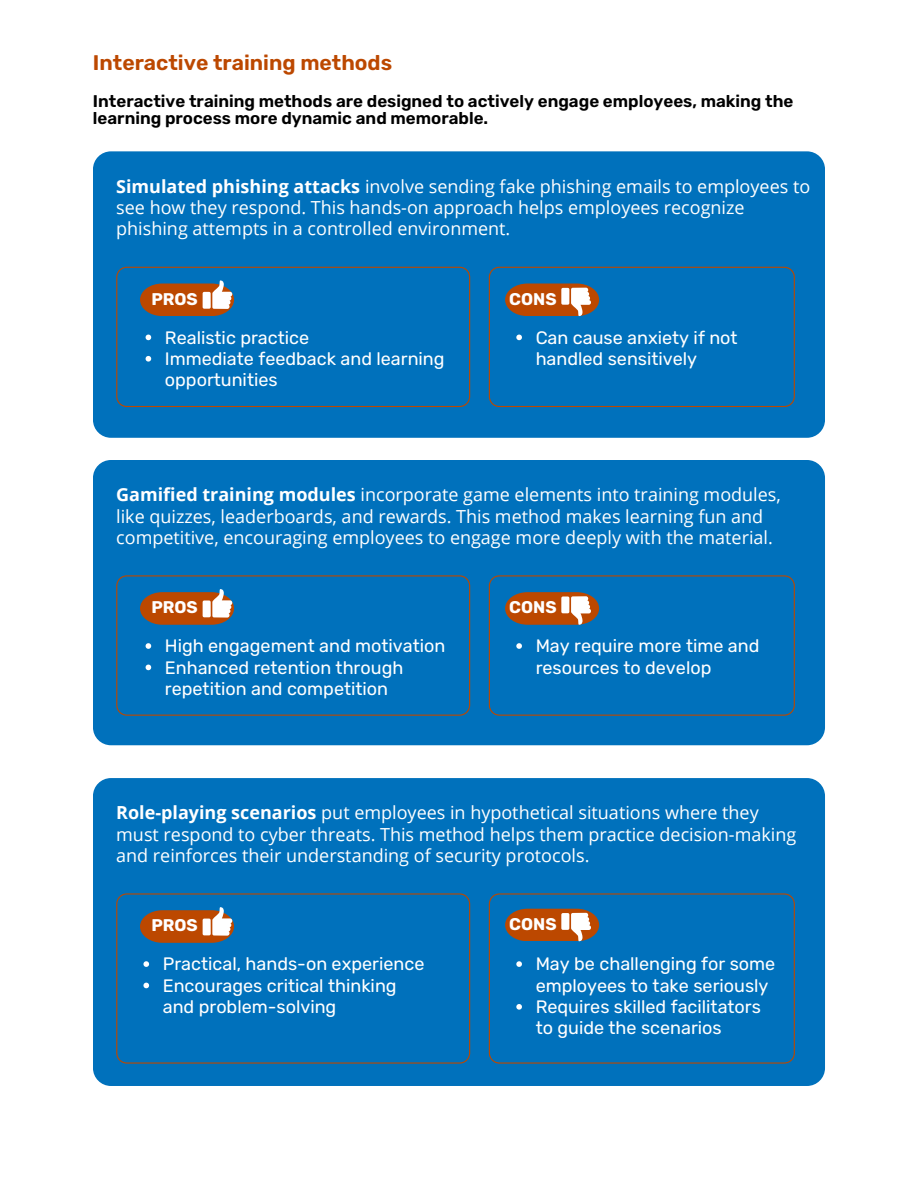
<style>
.page{position:relative;width:918px;height:1188px;background:#fff}
.page>*{position:absolute;margin:0;border:0;box-sizing:border-box;transform-origin:0 0}
.t1{font:600 21.15px "Rubik";color:#bc4800}
.t2{font:18px/21.3px "Open Sans";color:#fff}
.t3{font:18px/21.3px "Rubik";color:#fff}
.t4{font:600 16.95px/16.8px "Rubik";color:#000}
.t5{font:700 16.95px "Rubik";color:#fff}
.s1{font-weight:700}
</style>
<div class="page">
<div style="left:93px;top:151px;width:732px;height:287px;background:#0071bc;border-radius:18px"></div>
<svg style="left:116px;top:267px;width:354px;height:140px"></svg>
<svg style="left:140px;top:281px;width:94px;height:35px"></svg>
<svg style="left:146px;top:335px;width:5px;height:5px"></svg>
<svg style="left:146px;top:356px;width:5px;height:6px"></svg>
<svg style="left:489px;top:267px;width:306px;height:140px"></svg>
<div style="left:93px;top:460px;width:732px;height:285px;background:#0071bc;border-radius:18px"></div>
<svg style="left:116px;top:575px;width:354px;height:141px"></svg>
<svg style="left:140px;top:589px;width:94px;height:36px"></svg>
<svg style="left:146px;top:643px;width:5px;height:6px"></svg>
<svg style="left:146px;top:665px;width:5px;height:5px"></svg>
<svg style="left:489px;top:575px;width:306px;height:141px"></svg>
<div style="left:93px;top:778px;width:732px;height:308px;background:#0071bc;border-radius:18px"></div>
<svg style="left:116px;top:893px;width:354px;height:170px"></svg>
<svg style="left:489px;top:893px;width:306px;height:170px"></svg>
<svg style="left:140px;top:907px;width:94px;height:36px"></svg>
<svg style="left:505px;top:909px;width:94px;height:32px"></svg>
<svg style="left:143px;top:961px;width:6px;height:6px"></svg>
<svg style="left:143px;top:983px;width:6px;height:5px"></svg>
<svg style="left:516px;top:961px;width:6px;height:6px"></svg>
<svg style="left:516px;top:1004px;width:6px;height:6px"></svg>
<h1 class="t1" style="left:93px;top:50px;width:301px">Interactive training methods</h1>
<h3 class="t4" style="left:93px;top:93px;width:702px">Interactive training methods are designed to actively engage employees, making the learning process more dynamic and memorable.</h3>
<p class="t2" style="left:116px;top:175px;width:696px"><span class="s1">Simulated phishing attacks</span> involve sending fake phishing emails to employees to</p>
<p class="t2" style="left:116px;top:196px;width:630px">see how they respond. This hands-on approach helps employees recognize phishing attempts in a controlled environment.</p>
<p class="t5" style="left:151px;top:289px;width:48px">PROS</p>
<p class="t5" style="left:509px;top:289px;width:49px">CONS</p>
<h2 class="t3" style="left:165px;top:327px;width:146px">Realistic practice</h2>
<p class="t3" style="left:165px;top:348px;width:281px">Immediate feedback and learning opportunities</p>
<p class="t3" style="left:536px;top:327px;width:203px">Can cause anxiety if not handled sensitively</p>
<p class="t2" style="left:116px;top:484px;width:666px"><span class="s1">Gamified training modules</span> incorporate game elements into training modules, like quizzes, leaderboards, and rewards. This method makes learning fun and competitive, encouraging employees to engage more deeply with the material.</p>
<p class="t5" style="left:151px;top:597px;width:48px">PROS</p>
<p class="t5" style="left:509px;top:597px;width:49px">CONS</p>
<p class="t3" style="left:165px;top:635px;width:282px">High engagement and motivation</p>
<h2 class="t3" style="left:165px;top:657px;width:240px">Enhanced retention through repetition and competition</h2>
<h2 class="t3" style="left:536px;top:635px;width:225px">May require more time and resources to develop</h2>
<p class="t2" style="left:116px;top:802px;width:644px"><span class="s1">Role-playing scenarios</span> put employees in hypothetical situations where they</p>
<p class="t2" style="left:116px;top:823px;width:682px">must respond to cyber threats. This method helps them practice decision-making and reinforces their understanding of security protocols.</p>
<p class="t5" style="left:151px;top:916px;width:48px">PROS</p>
<p class="t5" style="left:509px;top:914px;width:49px">CONS</p>
<p class="t3" style="left:163px;top:953px;width:263px">Practical, hands-on experience</p>
<p class="t3" style="left:163px;top:975px;width:235px">Encourages critical thinking and problem-solving</p>
<p class="t3" style="left:536px;top:953px;width:241px">May be challenging for some employees to take seriously</p>
<h2 class="t3" style="left:536px;top:996px;width:227px">Requires skilled facilitators to guide the scenarios</h2>
</div>
